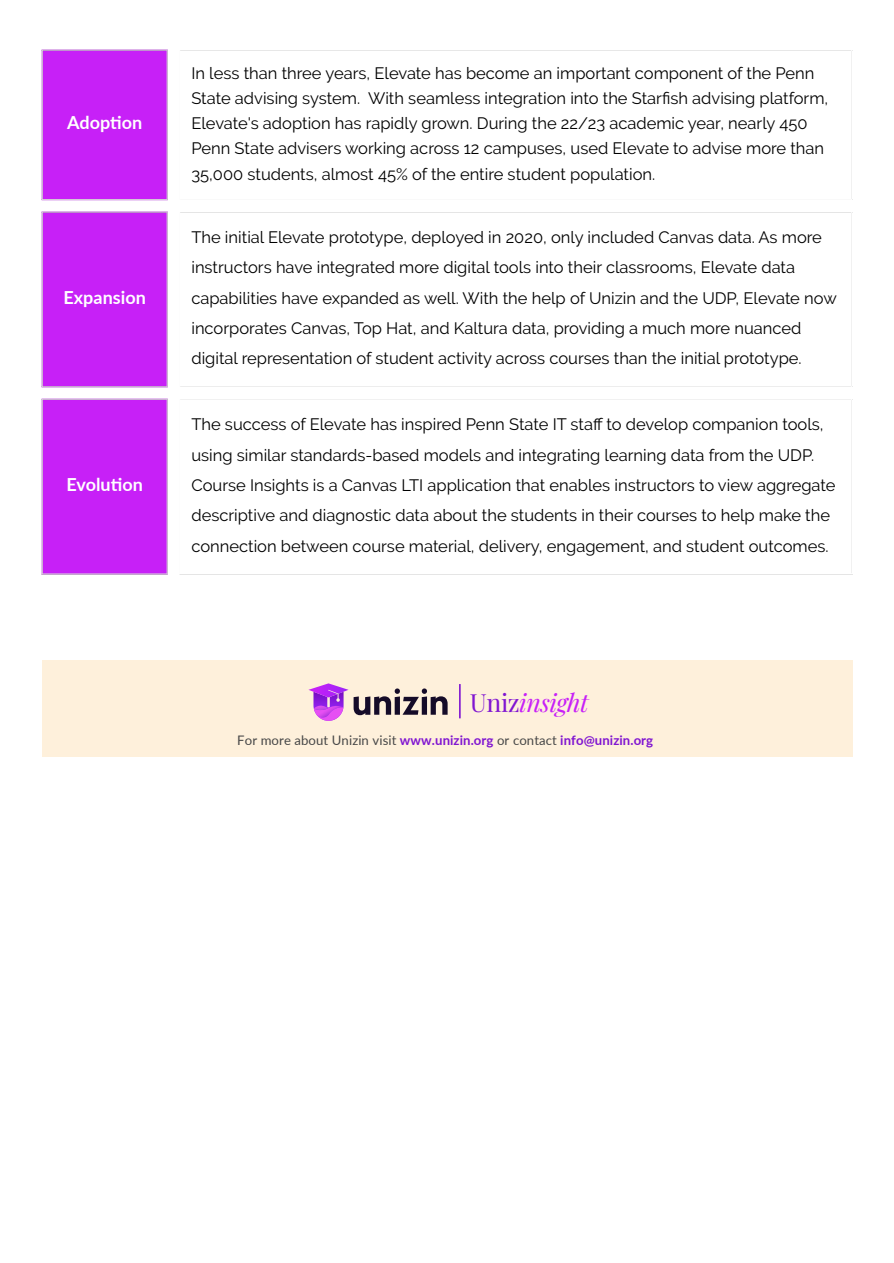
<style>
.page{position:relative;width:894px;height:1263px;background:#fff}
.page>*{position:absolute;margin:0;border:0;box-sizing:border-box;transform-origin:0 0}
.t1{font:italic 25.05px "Playfair Display";letter-spacing:-.02em;color:#c720f7}
.t2{font:700 18px "Lato";color:#fff}
.t3{font:16.5px/30.3px "Raleway";color:#000}
.t4{font:13.2px "Lato";letter-spacing:.005em;color:#474747}
.s1{font-style:normal;color:#8015d1}
.s2{font-weight:700;color:#8015d1}
</style>
<div class="page">
<div style="left:42px;top:51px;width:126px;height:522px;background:#c720f7"></div>
<hr style="left:42px;top:51px;width:1px;height:148px;background:#d9d9d9">
<hr style="left:167px;top:51px;width:1px;height:148px;background:#d9d9d9">
<hr style="left:42px;top:50px;width:126px;height:1px;background:#d9d9d9">
<hr style="left:42px;top:199px;width:126px;height:1px;background:#d9d9d9">
<hr style="left:42px;top:213px;width:1px;height:173px;background:#d9d9d9">
<hr style="left:167px;top:213px;width:1px;height:173px;background:#d9d9d9">
<hr style="left:42px;top:211px;width:126px;height:2px;background:#d9d9d9">
<hr style="left:42px;top:386px;width:126px;height:1px;background:#d9d9d9">
<hr style="left:42px;top:400px;width:1px;height:173px;background:#d9d9d9">
<hr style="left:167px;top:400px;width:1px;height:173px;background:#d9d9d9">
<hr style="left:42px;top:399px;width:126px;height:1px;background:#d9d9d9">
<hr style="left:42px;top:573px;width:126px;height:2px;background:#d9d9d9">
<div style="left:42px;top:660px;width:810px;height:97px;background:#fef0db"></div>
<hr style="left:459px;top:684px;width:1px;height:34px;background:#8015d1">
<svg style="left:308px;top:683px;width:139px;height:38px"></svg>
<p class="t2" style="left:67px;top:112px;width:77px">Adoption</p>
<p class="t2" style="left:63px;top:286px;width:84px">Expansion</p>
<p class="t2" style="left:66px;top:473px;width:78px">Evolution</p>
<p class="t3" style="left:191px;top:60px;width:638px;line-height:25.3px">In less than three years, Elevate has become an important component of the Penn State advising system. With seamless integration into the Starfish advising platform, Elevate's adoption has rapidly grown. During the 22/23 academic year, nearly 450<br>Penn State advisers working across 12 campuses, used Elevate to advise more than 35,000 students, almost 45% of the entire student population.</p>
<p class="t3" style="left:191px;top:222px;width:646px">The initial Elevate prototype, deployed in 2020, only included Canvas data. As more instructors have integrated more digital tools into their classrooms, Elevate data capabilities have expanded as well. With the help of Unizin and the UDP, Elevate now incorporates Canvas, Top Hat, and Kaltura data, providing a much more nuanced digital representation of student activity across courses than the initial prototype.</p>
<p class="t3" style="left:191px;top:409px;width:645px">The success of Elevate has inspired Penn State IT staff to develop companion tools, using similar standards-based models and integrating learning data from the UDP.<br>Course Insights is a Canvas LTI application that enables instructors to view aggregate descriptive and diagnostic data about the students in their courses to help make the connection between course material, delivery, engagement, and student outcomes.</p>
<p class="t1" style="left:470px;top:684px;width:120px"><span class="s1">Uniz</span>insight</p>
<p class="t4" style="left:237px;top:731px;width:417px">For more about Unizin visit <span class="s2">www.unizin.org</span> or contact <span class="s2">info@unizin.org</span></p>
</div>
